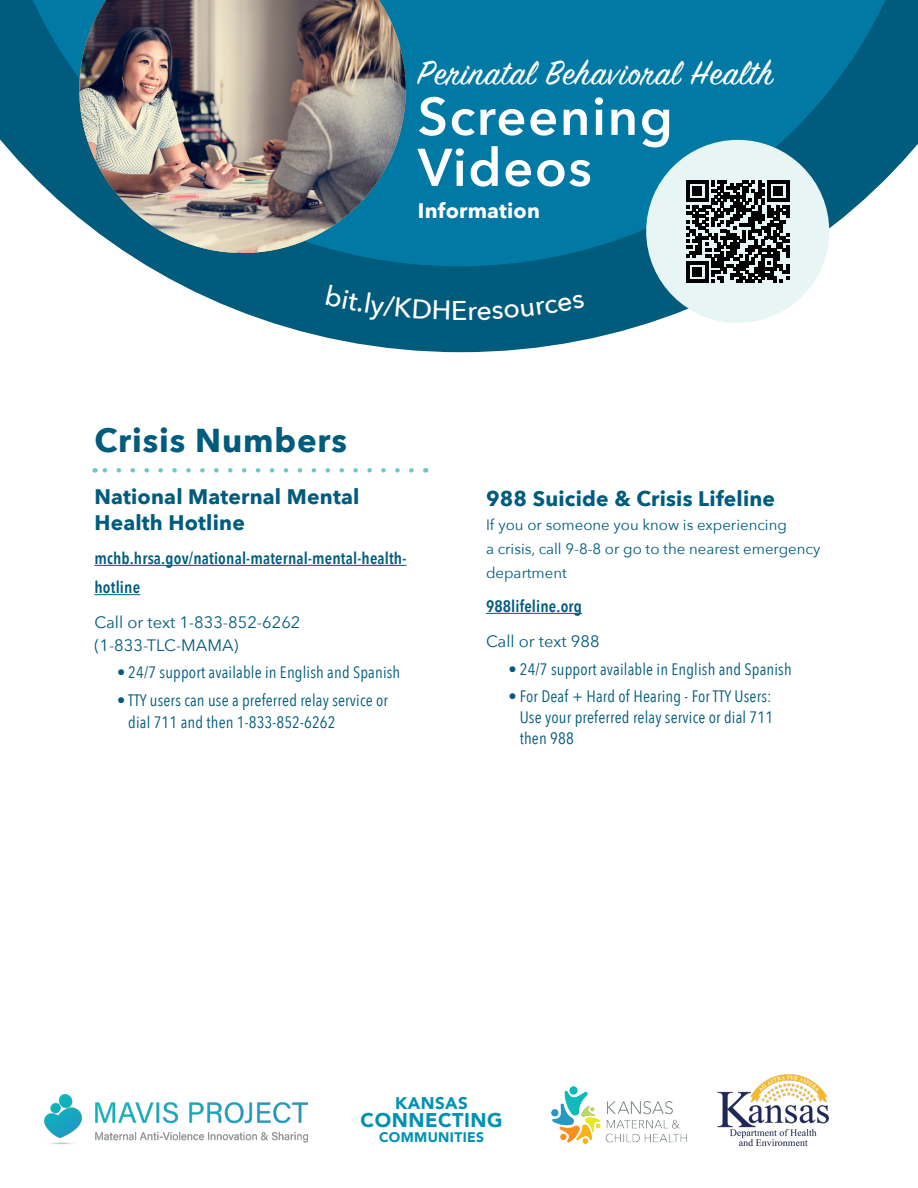
<style>
.page{position:relative;width:918px;height:1188px;background:#fff}
.page>*{position:absolute;margin:0;border:0;box-sizing:border-box;transform-origin:0 0}
.t1{font:600 52.5px/51px "Avenir Next";letter-spacing:.03em;color:#fff}
.Paragraph_Style_2{font:37.5px "Sign Painter House Script";letter-spacing:.03em;color:#fff}
.Section_Head{font:700 33px "Avenir Next";letter-spacing:.025em;color:#005b7c}
.BIt_ly{font:500 27px "Avenir Next";color:#fff}
.SubHead{font:700 21px/25.5px "Avenir Next";letter-spacing:.01em;color:#005b7c}
.SubHead-2{font:700 21px "Avenir Next";letter-spacing:.01em;color:#fff}
.t2{font:900 19.8px "Avenir";letter-spacing:.025em;color:#0192b3}
.t3{font:900 16.95px "Avenir";letter-spacing:.025em;color:#0192b3}
.t4{font:16.5px/21px "Avenir Next Condensed";letter-spacing:.01em;color:#005b7c}
.Websites{font:600 16.5px/29.2px "Avenir Next Condensed";letter-spacing:.01em;color:#005b7c}
.Phone{font:16.5px/22.5px "Avenir Next";color:#005b7c}
.Body_Copy{font:15px/24px "Avenir Next";color:#005b7c}
.t5{font:900 13.95px "Avenir";letter-spacing:.025em;color:#0192b3}
</style>
<div class="page">
<img style="left:44px;top:1094px;width:263px;height:50px">
<img style="left:552px;top:1087px;width:120px;height:56px">
<img style="left:672px;top:1074px;width:157px;height:73px">
<svg style="left:147px;top:266px;width:674px;height:86px;fill:#005b7c"></svg>
<svg style="left:0;top:0;width:918px;height:266px;background:#197fa3"></svg>
<div style="left:646px;top:140px;width:183px;height:183px;background:#e7f5f4;border-radius:50%"></div>
<img style="left:79px;top:0;width:327px;height:253px">
<svg style="left:102px;top:468px;width:309px;height:5px"></svg>
<hr style="left:94px;top:565px;width:312px;height:1px;background:#005b7c">
<hr style="left:94px;top:594px;width:46px;height:1px;background:#005b7c">
<hr style="left:486px;top:613px;width:96px;height:1px;background:#005b7c">
<svg style="left:686px;top:180px;width:103px;height:103px"></svg>
<div style="left:326px;top:285px;width:123px;height:36px;background:#005b7c"></div>
<div style="left:469px;top:294px;width:116px;height:26px;background:#005b7c"></div>
<p class="Paragraph_Style_2" style="left:418px;top:50px;width:356px">Perinatal Behavioral Health</p>
<p class="t1" style="left:418px;top:90px;width:257px">Screening<br>Videos</p>
<p class="SubHead-2" style="left:418px;top:193px;width:124px">Information</p>
<p class="Section_Head" style="left:94px;top:411px;width:254px">Crisis Numbers</p>
<p class="SubHead" style="left:94px;top:484px;width:266px">National Maternal Mental<br>Health Hotline</p>
<p class="Websites" style="left:94px;top:543px;width:313px">mchb.hrsa.gov/national-maternal-mental-health&shy;hotline</p>
<p class="Phone" style="left:94px;top:610px;width:208px">Call or text 1-833-852-6262 (1-833-TLC-MAMA)</p>
<p class="t4" style="left:117px;top:661px;width:285px">• 24/7 support available in English and Spanish</p>
<p class="t4" style="left:128px;top:689px;width:261px;line-height:21.6px;text-indent:-11px">• TTY users can use a preferred relay service or dial 711 and then 1-833-852-6262</p>
<p class="BIt_ly" style="left:451px;top:288px;width:18px">E</p>
<p class="SubHead" style="left:486px;top:485px;width:291px">988 Suicide &amp; Crisis Lifeline</p>
<p class="Body_Copy" style="left:486px;top:512px;width:302px">If you or someone you know is experiencing</p>
<p class="Body_Copy" style="left:486px;top:536px;width:336px">a crisis, call 9-8-8 or go to the nearest emergency department</p>
<p class="Websites" style="left:486px;top:591px;width:97px">988lifeline.org</p>
<p class="Phone" style="left:486px;top:629px;width:115px">Call or text 988</p>
<p class="t4" style="left:508px;top:657px;width:285px">• 24/7 support available in English and Spanish</p>
<p class="t4" style="left:520px;top:685px;width:255px;text-align:justify;text-indent:-11px">• For Deaf + Hard of Hearing - For TTY Users:<br>Use your preferred relay service or dial 711 then 988</p>
<p class="t3" style="left:395px;top:1088px;width:74px">KANSAS</p>
<p class="t2" style="left:361px;top:1103px;width:143px">CONNECTING</p>
<p class="t5" style="left:379px;top:1125px;width:107px">COMMUNITIES</p>
</div>
